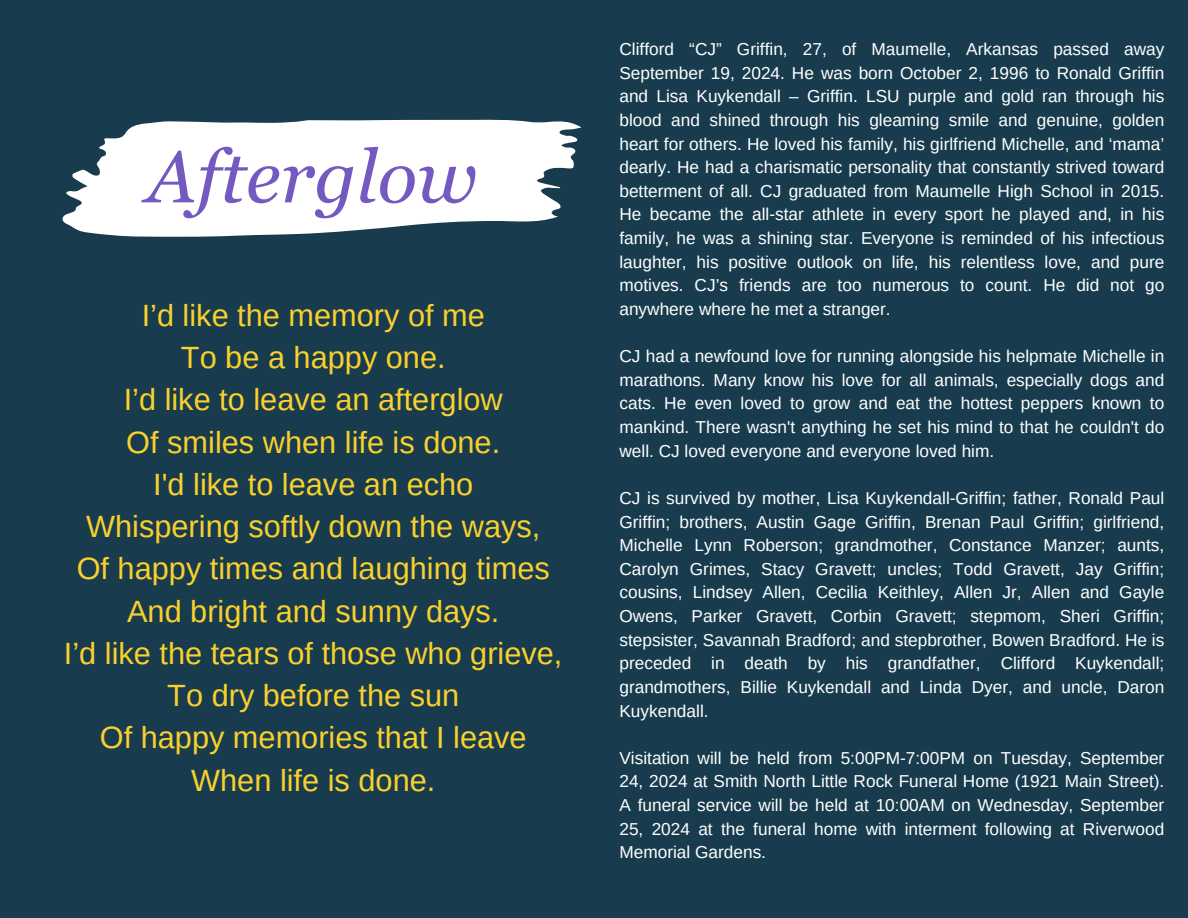
<style>
.page{position:relative;width:1188px;height:918px;background:#183c4e}
.page>*{position:absolute;margin:0;border:0;box-sizing:border-box;transform-origin:0 0}
.t1{font:italic 73.5px "Georgia";color:#7459c0}
.t2{font:30.75px/42.3px "Arimo";color:#fad02c;text-align:center}
.t3{font:17.25px/23.7px "Arimo";color:#fff;text-align:justify}
</style>
<div class="page">
<svg style="left:63px;top:120px;width:518px;height:117px;background:#dae0e2"></svg>
<p class="t1" style="left:147px;top:135px;width:332px">Afterglow</p>
<p class="t2" style="left:64px;top:294px;width:500px">I’d like the memory of me<br>To be a happy one.<br>I’d like to leave an afterglow<br>Of smiles when life is done.<br>I'd like to leave an echo<br>Whispering softly down the ways,<br>Of happy times and laughing times<br>And bright and sunny days.<br>I’d like the tears of those who grieve,<br>To dry before the sun<br>Of happy memories that I leave<br>When life is done.</p>
<p class="t3" style="left:619px;top:37px;width:546px">Clifford “CJ” Griffin, 27, of Maumelle, Arkansas passed away September 19, 2024. He was born October 2, 1996 to Ronald Griffin and Lisa Kuykendall – Griffin. LSU purple and gold ran through his blood and shined through his gleaming smile and genuine, golden heart for others. He loved his family, his girlfriend Michelle, and ‘mama’ dearly. He had a charismatic personality that constantly strived toward betterment of all. CJ graduated from Maumelle High School in 2015.<br>He became the all-star athlete in every sport he played and, in his family, he was a shining star. Everyone is reminded of his infectious laughter, his positive outlook on life, his relentless love, and pure motives. CJ’s friends are too numerous to count. He did not go anywhere where he met a stranger.</p>
<h1 class="t3" style="left:619px;top:344px;width:546px">CJ had a newfound love for running alongside his helpmate Michelle in marathons. Many know his love for all animals, especially dogs and cats. He even loved to grow and eat the hottest peppers known to mankind. There wasn't anything he set his mind to that he couldn't do well. CJ loved everyone and everyone loved him.</h1>
<h2 class="t3" style="left:619px;top:486px;width:546px">CJ is survived by mother, Lisa Kuykendall-Griffin; father, Ronald Paul Griffin; brothers, Austin Gage Griffin, Brenan Paul Griffin; girlfriend, Michelle Lynn Roberson; grandmother, Constance Manzer; aunts, Carolyn Grimes, Stacy Gravett; uncles; Todd Gravett, Jay Griffin; cousins, Lindsey Allen, Cecilia Keithley, Allen Jr, Allen and Gayle Owens, Parker Gravett, Corbin Gravett; stepmom, Sheri Griffin; stepsister, Savannah Bradford; and stepbrother, Bowen Bradford. He is preceded in death by his grandfather, Clifford Kuykendall; grandmothers, Billie Kuykendall and Linda Dyer, and uncle, Daron Kuykendall.</h2>
<p class="t3" style="left:619px;top:746px;width:546px">Visitation will be held from 5:00PM-7:00PM on Tuesday, September 24, 2024 at Smith North Little Rock Funeral Home (1921 Main Street).<br>A funeral service will be held at 10:00AM on Wednesday, September 25, 2024 at the funeral home with interment following at Riverwood Memorial Gardens.</p>
</div>
